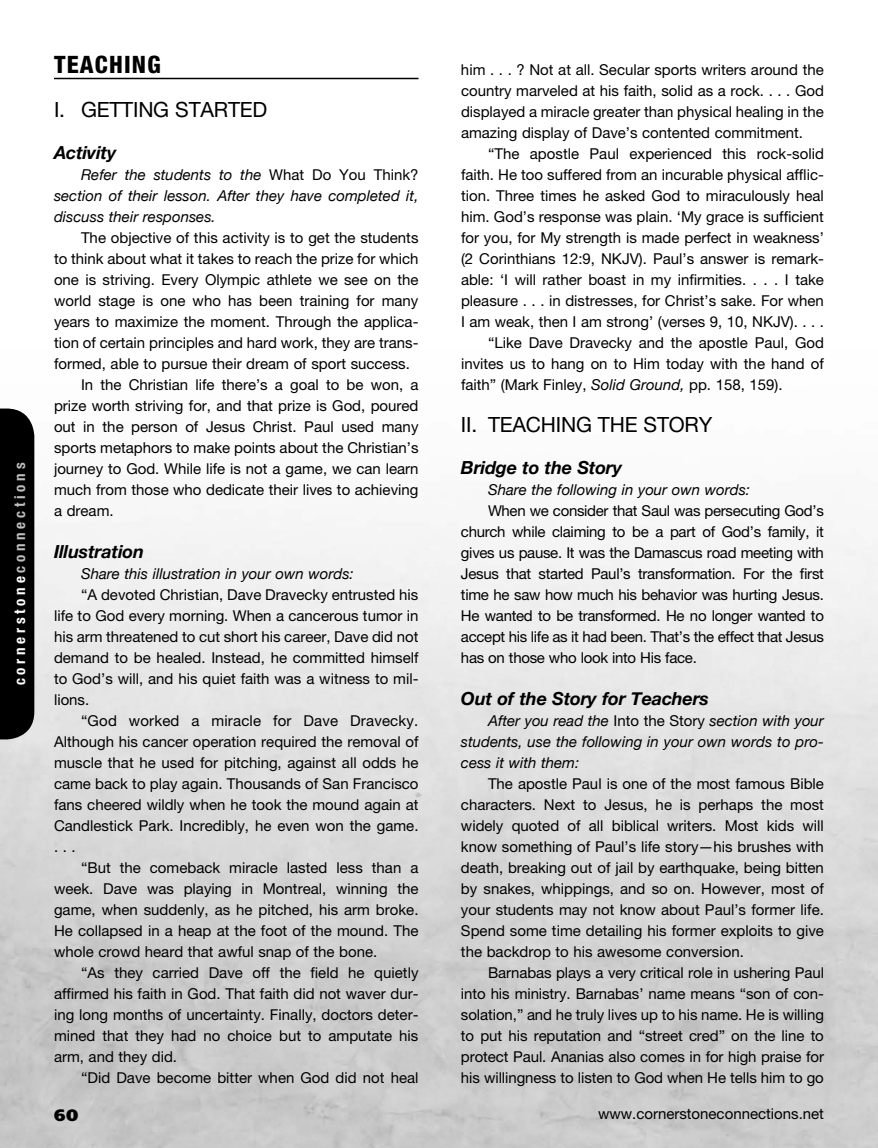
<style>
.page{position:relative;width:878px;height:1148px;background:#fff}
.page>*{position:absolute;margin:0;border:0;box-sizing:border-box;transform-origin:0 0}
.t1{font:800 condensed 24px "Helvetica Neue";letter-spacing:.05em;color:#000}
.t2{font:21px "Helvetica Neue";letter-spacing:-.01em;color:#000}
.t3{font:italic 700 18px "Helvetica Neue";letter-spacing:-.01em;color:#000}
.t4{font:900 16.5px "Frutiger";color:#000}
.t5{font:15px/21px "Helvetica Neue";color:#000;text-align:justify}
.t6{font:italic 15px/21px "Helvetica Neue";color:#000;text-align:justify}
.t7{font:700 condensed 15px "Helvetica Neue";letter-spacing:.25em;color:#fff}
.s1{color:#bcbec0}
.s2{font-style:normal}
.s3{font-style:italic}
</style>
<div class="page">
<hr style="left:54px;top:78px;width:364px;height:1px;background:#000">
<div style="left:0;top:408px;width:34px;height:331px;background:#000"></div>
<p class="t7" style="left:11px;top:685px;width:224px;rotate:-90deg">cornerstone<span class="s1">connections</span></p>
<h1 class="t1" style="left:54px;top:50px;width:108px">TEACHING</h1>
<h2 class="t2" style="left:54px;top:97px;width:215px">I. GETTING STARTED</h2>
<p class="t3" style="left:54px;top:138px;width:64px">Activity</p>
<p class="t6" style="left:54px;top:165px;width:366px;text-indent:27px">Refer the students to the <span class="s2">What Do You Think? </span>section of their lesson. After they have completed it, discuss their responses.</p>
<p class="t5" style="left:81px;top:227px;width:339px">The objective of this activity is to get the students</p>
<p class="t5" style="left:54px;top:248px;width:366px">to think about what it takes to reach the prize for which</p>
<p class="t5" style="left:54px;top:269px;width:366px">one is striving. Every Olympic athlete we see on the</p>
<p class="t5" style="left:54px;top:290px;width:366px">world stage is one who has been training for many</p>
<p class="t5" style="left:54px;top:311px;width:366px">years to maximize the moment. Through the applica-</p>
<p class="t5" style="left:54px;top:332px;width:366px">tion of certain principles and hard work, they are trans-</p>
<p class="t5" style="left:54px;top:353px;width:357px">formed, able to pursue their dream of sport success.</p>
<p class="t5" style="left:81px;top:374px;width:339px">In the Christian life there’s a goal to be won, a</p>
<p class="t5" style="left:54px;top:395px;width:366px">prize worth striving for, and that prize is God, poured</p>
<p class="t5" style="left:54px;top:416px;width:366px">out in the person of Jesus Christ. Paul used many</p>
<p class="t5" style="left:54px;top:437px;width:366px">sports metaphors to make points about the Christian’s</p>
<p class="t5" style="left:54px;top:458px;width:366px">journey to God. While life is not a game, we can learn</p>
<p class="t5" style="left:54px;top:479px;width:366px">much from those who dedicate their lives to achieving</p>
<p class="t5" style="left:54px;top:500px;width:61px">a dream.</p>
<p class="t3" style="left:54px;top:537px;width:91px">Illustration</p>
<p class="t6" style="left:81px;top:564px;width:274px">Share this illustration in your own words:</p>
<p class="t5" style="left:54px;top:584px;width:366px;text-indent:27px">“A devoted Christian, Dave Dravecky entrusted his life to God every morning. When a cancerous tumor in his arm threatened to cut short his career, Dave did not demand to be healed. Instead, he committed himself to God’s will, and his quiet faith was a witness to mil&shy;lions.</p>
<p class="t5" style="left:54px;top:710px;width:366px;text-indent:27px">“God worked a miracle for Dave Dravecky.<br>Although his cancer operation required the removal of muscle that he used for pitching, against all odds he came back to play again. Thousands of San Francisco fans cheered wildly when he took the mound again at Candlestick Park. Incredibly, he even won the game. ...</p>
<p class="t5" style="left:54px;top:857px;width:366px;text-indent:27px">“But the comeback miracle lasted less than a week. Dave was playing in Montreal, winning the game, when suddenly, as he pitched, his arm broke.<br>He collapsed in a heap at the foot of the mound. The whole crowd heard that awful snap of the bone.</p>
<p class="t5" style="left:54px;top:962px;width:366px;text-indent:27px">“As they carried Dave off the field he quietly affirmed his faith in God. That faith did not waver dur&shy;ing long months of uncertainty. Finally, doctors deter&shy;mined that they had no choice but to amputate his arm, and they did.</p>
<p class="t5" style="left:81px;top:1067px;width:339px">“Did Dave become bitter when God did not heal</p>
<p class="t5" style="left:461px;top:59px;width:364px">him . . . ? Not at all. Secular sports writers around the country marveled at his faith, solid as a rock. . . . God displayed a miracle greater than physical healing in the amazing display of Dave’s contented commitment.</p>
<p class="t5" style="left:488px;top:143px;width:337px">“The apostle Paul experienced this rock-solid</p>
<p class="t5" style="left:461px;top:164px;width:364px">faith. He too suffered from an incurable physical afflic-</p>
<p class="t5" style="left:461px;top:185px;width:364px">tion. Three times he asked God to miraculously heal</p>
<p class="t5" style="left:461px;top:206px;width:364px">him. God’s response was plain. ‘My grace is sufficient</p>
<p class="t5" style="left:461px;top:227px;width:364px">for you, for My strength is made perfect in weakness’</p>
<p class="t5" style="left:461px;top:248px;width:364px">(2 Corinthians 12:9, NKJV). Paul’s answer is remark-</p>
<p class="t5" style="left:461px;top:269px;width:364px">able: ‘I will rather boast in my infirmities. . . . I take</p>
<p class="t5" style="left:461px;top:290px;width:364px">pleasure . . . in distresses, for Christ’s sake. For when</p>
<p class="t5" style="left:461px;top:311px;width:364px">I am weak, then I am strong’ (verses 9, 10, NKJV). . . .</p>
<p class="t5" style="left:488px;top:332px;width:337px">“Like Dave Dravecky and the apostle Paul, God</p>
<p class="t5" style="left:461px;top:353px;width:364px">invites us to hang on to Him today with the hand of</p>
<p class="t5" style="left:461px;top:374px;width:323px">faith” (Mark Finley, <span class="s3">Solid Ground,</span> pp. 158, 159).</p>
<h2 class="t2" style="left:461px;top:412px;width:253px">II. TEACHING THE STORY</h2>
<p class="t3" style="left:461px;top:453px;width:162px">Bridge to the Story</p>
<p class="t6" style="left:488px;top:480px;width:263px">Share the following in your own words:</p>
<p class="t5" style="left:461px;top:500px;width:364px;text-indent:27px">When we consider that Saul was persecuting God’s church while claiming to be a part of God’s family, it gives us pause. It was the Damascus road meeting with Jesus that started Paul’s transformation. For the first time he saw how much his behavior was hurting Jesus.<br>He wanted to be transformed. He no longer wanted to accept his life as it had been. That’s the effect that Jesus has on those who look into His face.</p>
<p class="t3" style="left:461px;top:684px;width:249px">Out of the Story for Teachers</p>
<p class="t6" style="left:461px;top:711px;width:364px;text-indent:27px">After you read the <span class="s2">Into the Story</span> section with your students, use the following in your own words to pro&shy;cess it with them:</p>
<p class="t5" style="left:461px;top:773px;width:364px;text-indent:27px">The apostle Paul is one of the most famous Bible characters. Next to Jesus, he is perhaps the most widely quoted of all biblical writers. Most kids will know something of Paul’s life story—his brushes with death, breaking out of jail by earthquake, being bitten by snakes, whippings, and so on. However, most of your students may not know about Paul’s former life.<br>Spend some time detailing his former exploits to give the backdrop to his awesome conversion.</p>
<p class="t5" style="left:461px;top:962px;width:364px;text-indent:27px">Barnabas plays a very critical role in ushering Paul into his ministry. Barnabas’ name means “son of con&shy;solation,” and he truly lives up to his name. He is willing to put his reputation and “street cred” on the line to protect Paul. Ananias also comes in for high praise for his willingness to listen to God when He tells him to go</p>
<p class="t4" style="left:54px;top:1104px;width:26px">60</p>
<p class="t5" style="left:598px;top:1103px;width:227px">www.cornerstoneconnections.net</p>
</div>
